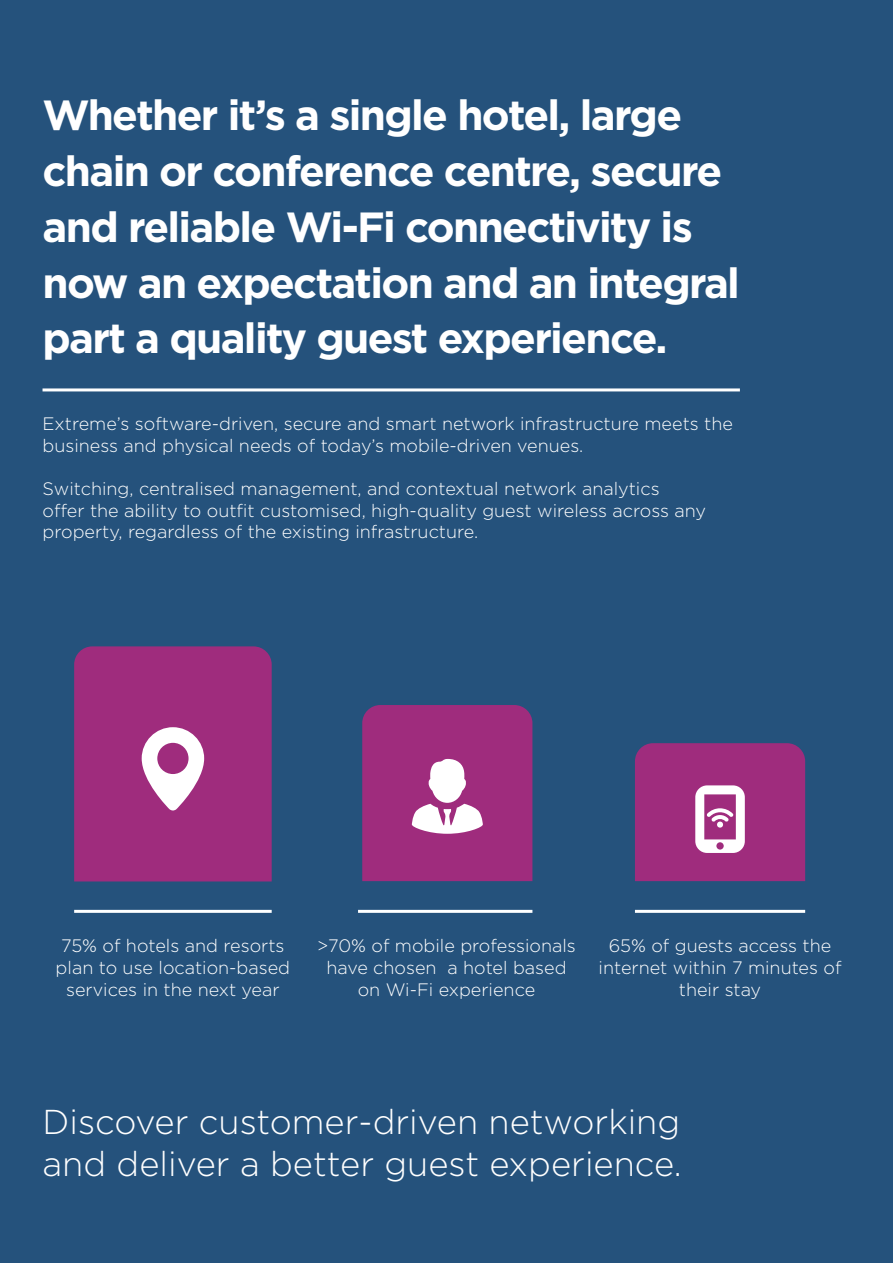
<style>
.page{position:relative;width:893px;height:1263px;background:#25527c}
.page>*{position:absolute;margin:0;border:0;box-sizing:border-box;transform-origin:0 0}
.t1{font:700 42.15px/55.8px "Gotham";letter-spacing:-.04em;color:#fff}
.t2{font:300 34.5px/41.4px "Gotham";color:#fff}
.t3{font:300 18px/21.6px "Gotham";color:#fff;text-align:center}
</style>
<div class="page">
<svg style="left:635px;top:743px;width:170px;height:138px;background:#a53c86"></svg>
<svg style="left:362px;top:705px;width:170px;height:176px;background:#a73f89"></svg>
<div style="left:74px;top:646px;width:198px;height:235px;background:#9f2c7d"></div>
<svg style="left:142px;top:727px;width:62px;height:83px;background:#d5a3c6"></svg>
<hr style="left:74px;top:910px;width:198px;height:3px;background:#fff">
<hr style="left:43px;top:388px;width:697px;height:3px;background:#fff">
<hr style="left:358px;top:910px;width:174px;height:3px;background:#fff">
<hr style="left:635px;top:910px;width:170px;height:3px;background:#fff">
<h1 class="t1" style="left:43px;top:87px;width:699px">Whether it’s a single hotel, large chain or conference centre, secure and reliable Wi-Fi connectivity is now an expectation and an integral part a quality guest experience.</h1>
<p class="t3" style="left:43px;top:413px;width:692px;text-align:left">Extreme’s software-driven, secure and smart network infrastructure meets the business and physical needs of today’s mobile-driven venues.</p>
<p class="t3" style="left:43px;top:477px;width:665px;text-align:left">Switching, centralised management, and contextual network analytics offer the ability to outfit customised, high-quality guest wireless across any property, regardless of the existing infrastructure.</p>
<p class="t3" style="left:56px;top:935px;width:236px">75% of hotels and resorts plan to use location-based services in the next year</p>
<p class="t3" style="left:317px;top:935px;width:260px">&gt;70% of mobile professionals have chosen a hotel based on Wi-Fi experience</p>
<p class="t3" style="left:599px;top:935px;width:244px">65% of guests access the internet within 7 minutes of their stay</p>
<h2 class="t2" style="left:43px;top:1100px;width:641px">Discover customer-driven networking and deliver a better guest experience.</h2>
</div>
